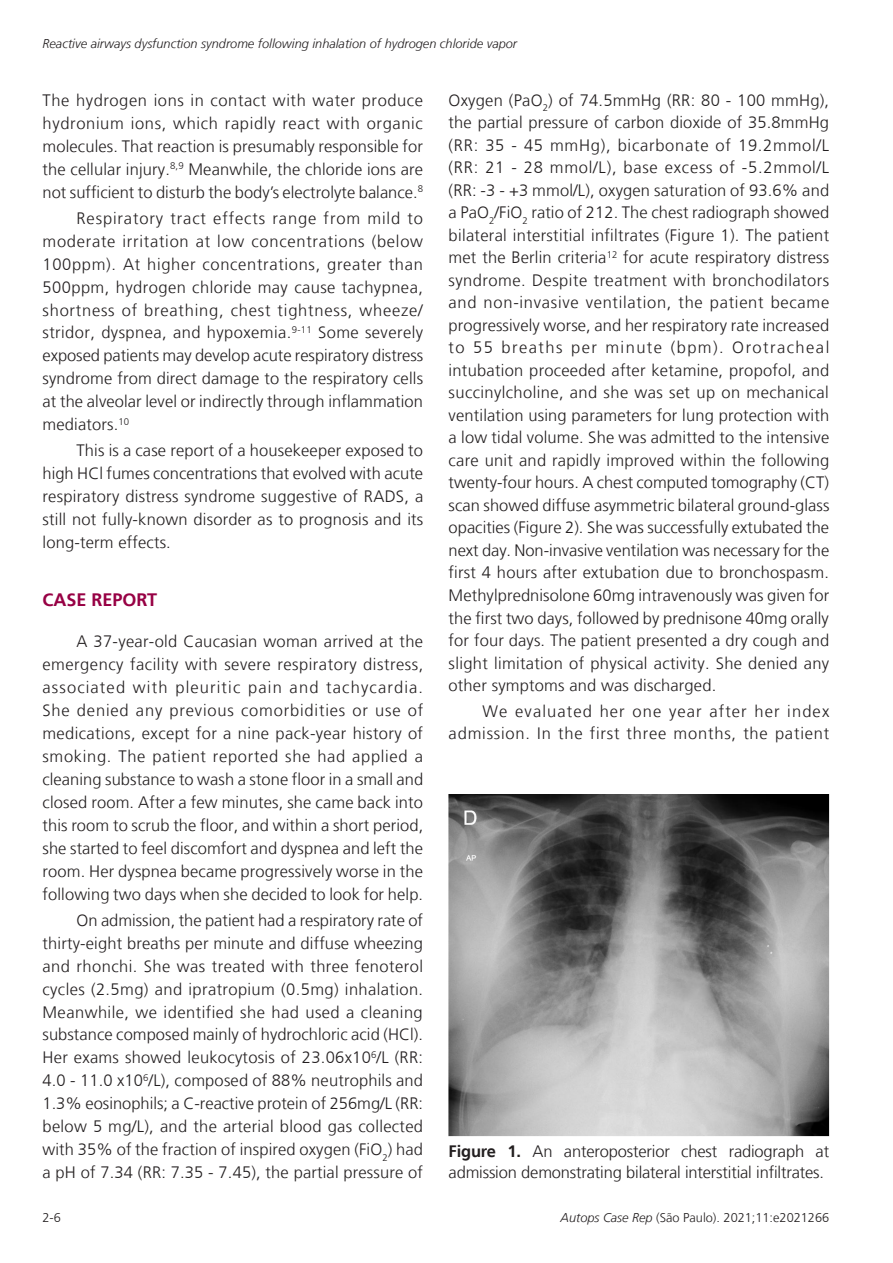
<style>
.page{position:relative;width:893px;height:1263px;background:#fff}
.page>*{position:absolute;margin:0;border:0;box-sizing:border-box;transform-origin:0 0}
.Heading1{font:700 18px "Frutiger LT";color:#970044}
.Paragraph{font:300 16.5px/23px "Frutiger LT";letter-spacing:.01em;color:#231f20;text-align:justify}
.FigureCaption{font:300 16.5px/21px "Frutiger LT";letter-spacing:-.01em;color:#231f20}
.Paragraph-2{font:300 16.5px/22.5px "Frutiger LT";letter-spacing:.05em;color:#231f20;text-align:right}
.t1{font:italic 300 12.75px "Frutiger LT";color:#231f20}
.t2{font:300 12.75px "Frutiger LT";color:#231f20}
.s1{font-weight:700}
.s2{font-style:italic}
</style>
<div class="page">
<img style="left:449px;top:795px;width:380px;height:341px">
<p class="t1" style="left:43px;top:37px;width:476px">Reactive airways dysfunction syndrome following inhalation of hydrogen chloride vapor</p>
<p class="Paragraph" style="left:43px;top:89px;width:382px">The hydrogen ions in contact with water produce hydronium ions, which rapidly react with organic molecules. That reaction is presumably responsible for the cellular injury.<sup>8,9</sup> Meanwhile, the chloride ions are not sufficient to disturb the body’s electrolyte balance.<sup>8</sup></p>
<p class="Paragraph" style="left:43px;top:207px;width:382px;text-indent:34px">Respiratory tract effects range from mild to moderate irritation at low concentrations (below 100ppm). At higher concentrations, greater than 500ppm, hydrogen chloride may cause tachypnea, shortness of breathing, chest tightness, wheeze/ stridor, dyspnea, and hypoxemia.<sup>9-11</sup> Some severely exposed patients may develop acute respiratory distress syndrome from direct damage to the respiratory cells at the alveolar level or indirectly through inflammation mediators.<sup>10</sup></p>
<p class="Paragraph" style="left:43px;top:439px;width:382px;text-indent:34px">This is a case report of a housekeeper exposed to high HCl fumes concentrations that evolved with acute respiratory distress syndrome suggestive of RADS, a still not fully-known disorder as to prognosis and its long-term effects.</p>
<p class="Heading1" style="left:43px;top:589px;width:116px">CASE REPORT</p>
<p class="Paragraph" style="left:43px;top:630px;width:382px;text-indent:34px">A 37-year-old Caucasian woman arrived at the emergency facility with severe respiratory distress, associated with pleuritic pain and tachycardia.<br>She denied any previous comorbidities or use of medications, except for a nine pack-year history of smoking. The patient reported she had applied a cleaning substance to wash a stone floor in a small and closed room. After a few minutes, she came back into this room to scrub the floor, and within a short period, she started to feel discomfort and dyspnea and left the room. Her dyspnea became progressively worse in the following two days when she decided to look for help.</p>
<p class="Paragraph" style="left:43px;top:909px;width:382px;text-indent:34px">On admission, the patient had a respiratory rate of thirty-eight breaths per minute and diffuse wheezing and rhonchi. She was treated with three fenoterol cycles (2.5mg) and ipratropium (0.5mg) inhalation.<br>Meanwhile, we identified she had used a cleaning substance composed mainly of hydrochloric acid (HCl).<br>Her exams showed leukocytosis of 23.06x10<sup>6</sup>/L (RR:<br>4.0 - 11.0 x10<sup>6</sup>/L), composed of 88% neutrophils and 1.3% eosinophils; a C-reactive protein of 256mg/L (RR: below 5 mg/L), and the arterial blood gas collected with 35% of the fraction of inspired oxygen (FiO<sub>2</sub>) had a pH of 7.34 (RR: 7.35 - 7.45), the partial pressure of</p>
<p class="Paragraph" style="left:449px;top:89px;width:382px;line-height:22.5px">Oxygen (PaO<sub>2</sub>) of 74.5mmHg (RR: 80 - 100 mmHg), the partial pressure of carbon dioxide of 35.8mmHg (RR: 35 - 45 mmHg), bicarbonate of 19.2mmol/L (RR: 21 - 28 mmol/L), base excess of -5.2mmol/L (RR: -3 - +3 mmol/L), oxygen saturation of 93.6% and a PaO<sub>2</sub>/FiO<sub>2</sub> ratio of 212. The chest radiograph showed bilateral interstitial infiltrates (Figure 1). The patient met the Berlin criteria<sup>12</sup> for acute respiratory distress syndrome. Despite treatment with bronchodilators and non-invasive ventilation, the patient became progressively worse, and her respiratory rate increased to 55 breaths per minute (bpm). Orotracheal intubation proceeded after ketamine, propofol, and succinylcholine, and she was set up on mechanical ventilation using parameters for lung protection with a low tidal volume. She was admitted to the intensive care unit and rapidly improved within the following twenty-four hours. A chest computed tomography (CT) scan showed diffuse asymmetric bilateral ground-glass opacities (Figure 2). She was successfully extubated the next day. Non-invasive ventilation was necessary for the first 4 hours after extubation due to bronchospasm.<br>Methylprednisolone 60mg intravenously was given for the first two days, followed by prednisone 40mg orally for four days. The patient presented a dry cough and slight limitation of physical activity. She denied any other symptoms and was discharged.</p>
<p class="Paragraph-2" style="left:449px;top:700px;width:382px">We evaluated her one year after her index admission. In the first three months, the patient</p>
<p class="FigureCaption" style="left:449px;top:1141px;width:382px"><span class="s1">Figure 1.</span> An anteroposterior chest radiograph at admission demonstrating bilateral interstitial infiltrates.</p>
<p class="t2" style="left:43px;top:1210px;width:20px">2-6</p>
<p class="t2" style="left:561px;top:1210px;width:270px"><span class="s2">Autops Case Rep</span> (São Paulo). 2021;11:e2021266</p>
</div>
